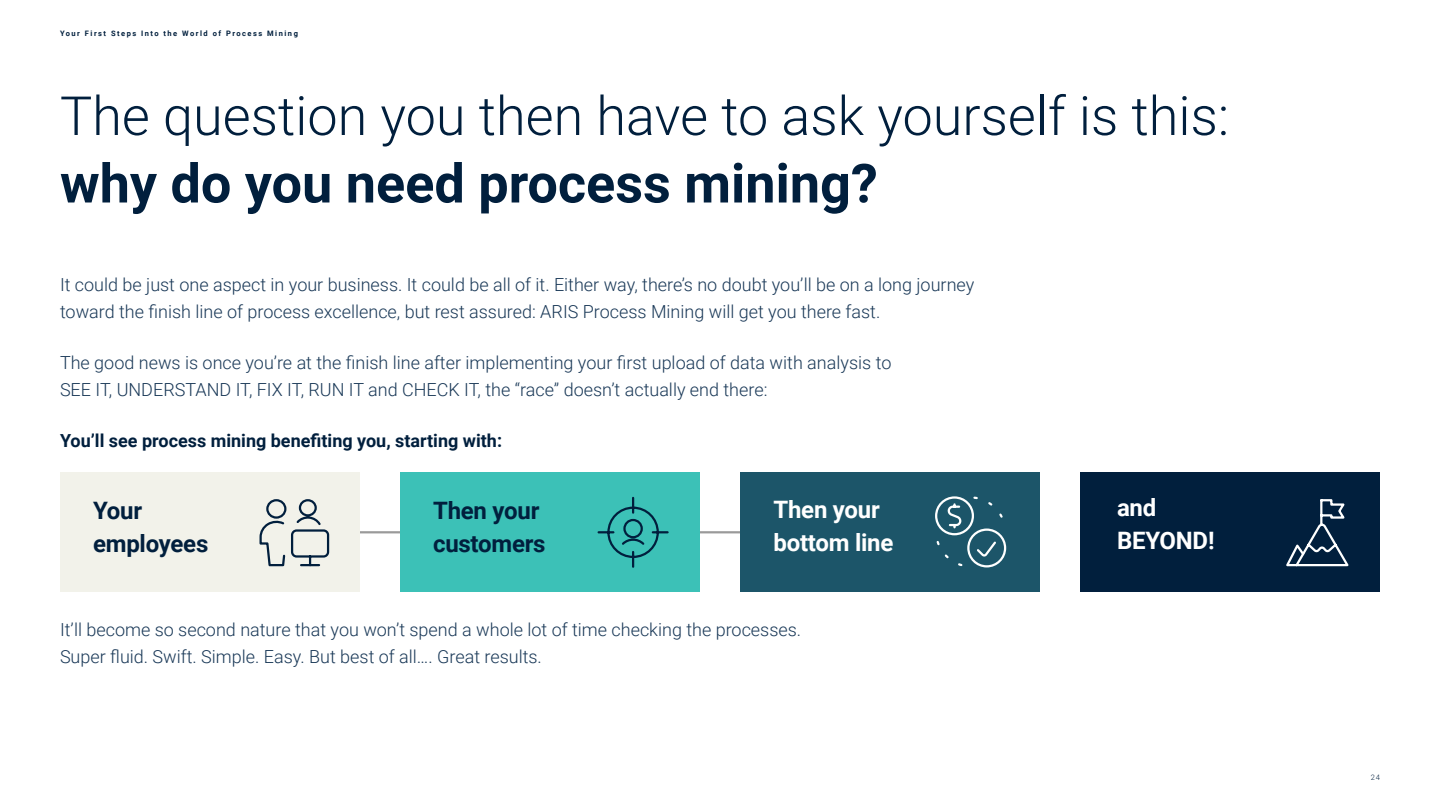
<style>
.page{position:relative;width:1440px;height:810px;background:#fff}
.page>*{position:absolute;margin:0;border:0;box-sizing:border-box;transform-origin:0 0}
.h2-L_-_72_90__dark{font:300 54px "Roboto";color:#011f3d}
.h2_-_72_90__dark{font:700 54px "Roboto";color:#011f3d}
.h4_-_32_44__dark{font:700 24px/33px "Roboto";letter-spacing:-.01em;color:#011f3d}
.h4_-_32_44__light{font:700 24px/33px "Roboto";letter-spacing:-.01em;color:#fff}
.body_-_24_36__dark{font:300 18px/27px "Roboto";color:#193857}
.bold_-_24_36__dark{font:700 18px "Roboto";color:#011f3d}
.t1{font:700 7.5px "Roboto";letter-spacing:.2em;color:#011f3d}
.t2{font:300 7.5px "Roboto";color:#011f3d}
</style>
<div class="page">
<hr style="left:166px;top:531px;width:842px;height:2px;background:#000">
<div style="left:60px;top:472px;width:300px;height:120px;background:#f2f2ea"></div>
<svg style="left:259px;top:499px;width:71px;height:68px"></svg>
<div style="left:1080px;top:472px;width:300px;height:120px;background:#011f3d"></div>
<svg style="left:1286px;top:499px;width:63px;height:68px"></svg>
<div style="left:740px;top:472px;width:300px;height:120px;background:#1c5569"></div>
<svg style="left:935px;top:496px;width:72px;height:72px"></svg>
<div style="left:400px;top:472px;width:300px;height:120px;background:#3cc1b7"></div>
<svg style="left:597px;top:496px;width:72px;height:72px"></svg>
<p class="t1" style="left:60px;top:28px;width:239px">Your First Steps Into the World of Process Mining</p>
<p class="h2-L_-_72_90__dark" style="left:60px;top:78px;width:1171px">The question you then have to ask yourself is this:</p>
<p class="h2_-_72_90__dark" style="left:60px;top:145px;width:819px">why do you need process mining?</p>
<p class="body_-_24_36__dark" style="left:60px;top:270px;width:916px">It could be just one aspect in your business. It could be all of it. Either way, there’s no doubt you’ll be on a long journey toward the finish line of process excellence, but rest assured: ARIS Process Mining will get you there fast.</p>
<p class="body_-_24_36__dark" style="left:60px;top:348px;width:833px">The good news is once you’re at the finish line after implementing your first upload of data with analysis to<br>SEE IT, UNDERSTAND IT, FIX IT, RUN IT and CHECK IT, the “race” doesn’t actually end there:</p>
<p class="bold_-_24_36__dark" style="left:60px;top:428px;width:444px">You’ll see process mining benefiting you, starting with:</p>
<p class="h4_-_32_44__dark" style="left:93px;top:493px;width:117px">Your employees</p>
<p class="h4_-_32_44__light" style="left:1117px;top:490px;width:99px">and<br>BEYOND!</p>
<p class="h4_-_32_44__light" style="left:773px;top:492px;width:122px">Then your bottom line</p>
<p class="h4_-_32_44__dark" style="left:433px;top:493px;width:114px">Then your customers</p>
<p class="body_-_24_36__dark" style="left:60px;top:615px;width:743px">It’ll become so second nature that you won’t spend a whole lot of time checking the processes.<br>Super fluid. Swift. Simple. Easy. But best of all…. Great results.</p>
<p class="t2" style="left:1371px;top:772px;width:11px">24</p>
</div>
